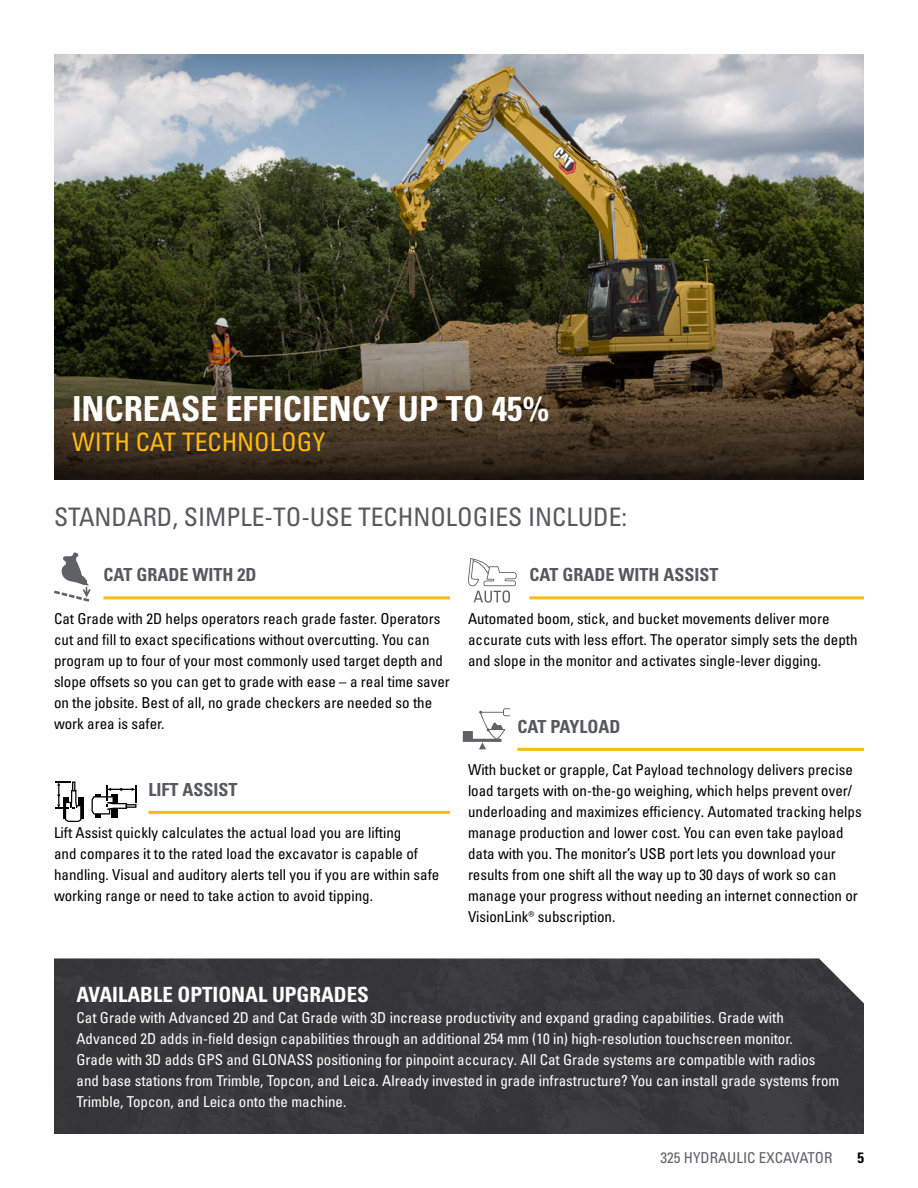
<style>
.page{position:relative;width:918px;height:1188px;background:#fff}
.page>*{position:absolute;margin:0;border:0;box-sizing:border-box;transform-origin:0 0}
.t1{font:34.5px "Univers LTCYR 67 Bold Cond";color:#fff}
.t2{font:condensed 25.5px "Univers LTCYR 57";color:#58595b}
.t3{font:condensed 25.5px "Univers LTCYR 57";color:#fdba12}
.t4{font:21px "Univers LTCYR 67 Bold Cond";color:#fff}
.t5{font:18px "Univers LTCYR 67 Bold Cond";color:#58595b}
.t6{font:condensed 15px/21px "Univers LTCYR 57";color:#000}
.t7{font:condensed 15px/21px "Univers LTCYR 57";color:#fff}
.t8{font:condensed 15px "Univers LTCYR 57";color:#5e6263}
.t9{font:15px "Univers LTCYR 67 Bold Cond";color:#000}
</style>
<div class="page">
<hr style="left:104px;top:596px;width:346px;height:3px;background:#fdba12">
<hr style="left:530px;top:596px;width:334px;height:3px;background:#fdba12">
<hr style="left:518px;top:748px;width:346px;height:3px;background:#fdba12">
<svg style="left:54px;top:552px;width:37px;height:50px"></svg>
<svg style="left:468px;top:558px;width:49px;height:45px"></svg>
<svg style="left:463px;top:708px;width:47px;height:41px"></svg>
<div style="left:54px;top:958px;width:810px;height:176px;background:#383739"></div>
<img style="left:54px;top:54px;width:810px;height:204px">
<svg style="left:54px;top:258px;width:810px;height:222px;background:#3d3520"></svg>
<hr style="left:148px;top:811px;width:302px;height:3px;background:#fdba12">
<div style="left:78px;top:798px;width:6px;height:21px;background:#000"></div>
<svg style="left:56px;top:782px;width:25px;height:40px"></svg>
<div style="left:111px;top:794px;width:7px;height:24px;background:#000"></div>
<svg style="left:91px;top:786px;width:45px;height:31px"></svg>
<h1 class="t1" style="left:72px;top:387px;width:479px">INCREASE EFFICIENCY UP TO 45%</h1>
<h2 class="t3" style="left:72px;top:425px;width:255px">WITH CAT TECHNOLOGY</h2>
<h2 class="t2" style="left:54px;top:501px;width:575px">STANDARD, SIMPLE-TO-USE TECHNOLOGIES INCLUDE:</h2>
<p class="t5" style="left:104px;top:564px;width:154px">CAT GRADE WITH 2D</p>
<p class="t5" style="left:530px;top:564px;width:190px">CAT GRADE WITH ASSIST</p>
<p class="t6" style="left:54px;top:608px;width:397px">Cat Grade with 2D helps operators reach grade faster. Operators cut and fill to exact specifications without overcutting. You can program up to four of your most commonly used target depth and slope offsets so you can get to grade with ease – a real time saver on the jobsite. Best of all, no grade checkers are needed so the work area is safer.</p>
<p class="t6" style="left:468px;top:608px;width:391px">Automated boom, stick, and bucket movements deliver more accurate cuts with less effort. The operator simply sets the depth and slope in the monitor and activates single-lever digging.</p>
<p class="t5" style="left:518px;top:715px;width:105px">CAT PAYLOAD</p>
<p class="t5" style="left:148px;top:778px;width:91px">LIFT ASSIST</p>
<p class="t6" style="left:54px;top:822px;width:387px">Lift Assist quickly calculates the actual load you are lifting<br>and compares it to the rated load the excavator is capable of handling. Visual and auditory alerts tell you if you are within safe working range or need to take action to avoid tipping.</p>
<p class="t6" style="left:468px;top:759px;width:395px">With bucket or grapple, Cat Payload technology delivers precise load targets with on‑the‑go weighing, which helps prevent over/ underloading and maximizes efficiency. Automated tracking helps manage production and lower cost. You can even take payload data with you. The monitor’s USB port lets you download your results from one shift all the way up to 30 days of work so can manage your progress without needing an internet connection or VisionLink® subscription.</p>
<h3 class="t4" style="left:76px;top:982px;width:294px">AVAILABLE OPTIONAL UPGRADES</h3>
<p class="t7" style="left:76px;top:1007px;width:764px">Cat Grade with Advanced 2D and Cat Grade with 3D increase productivity and expand grading capabilities. Grade with Advanced 2D adds in-field design capabilities through an additional 254 mm (10 in) high-resolution touchscreen monitor.<br>Grade with 3D adds GPS and GLONASS positioning for pinpoint accuracy. All Cat Grade systems are compatible with radios and base stations from Trimble, Topcon, and Leica. Already invested in grade infrastructure? You can install grade systems from Trimble, Topcon, and Leica onto the machine.</p>
<p class="t8" style="left:661px;top:1148px;width:173px">325 HYDRAULIC EXCAVATOR</p>
<p class="t9" style="left:857px;top:1148px;width:8px">5</p>
</div>
